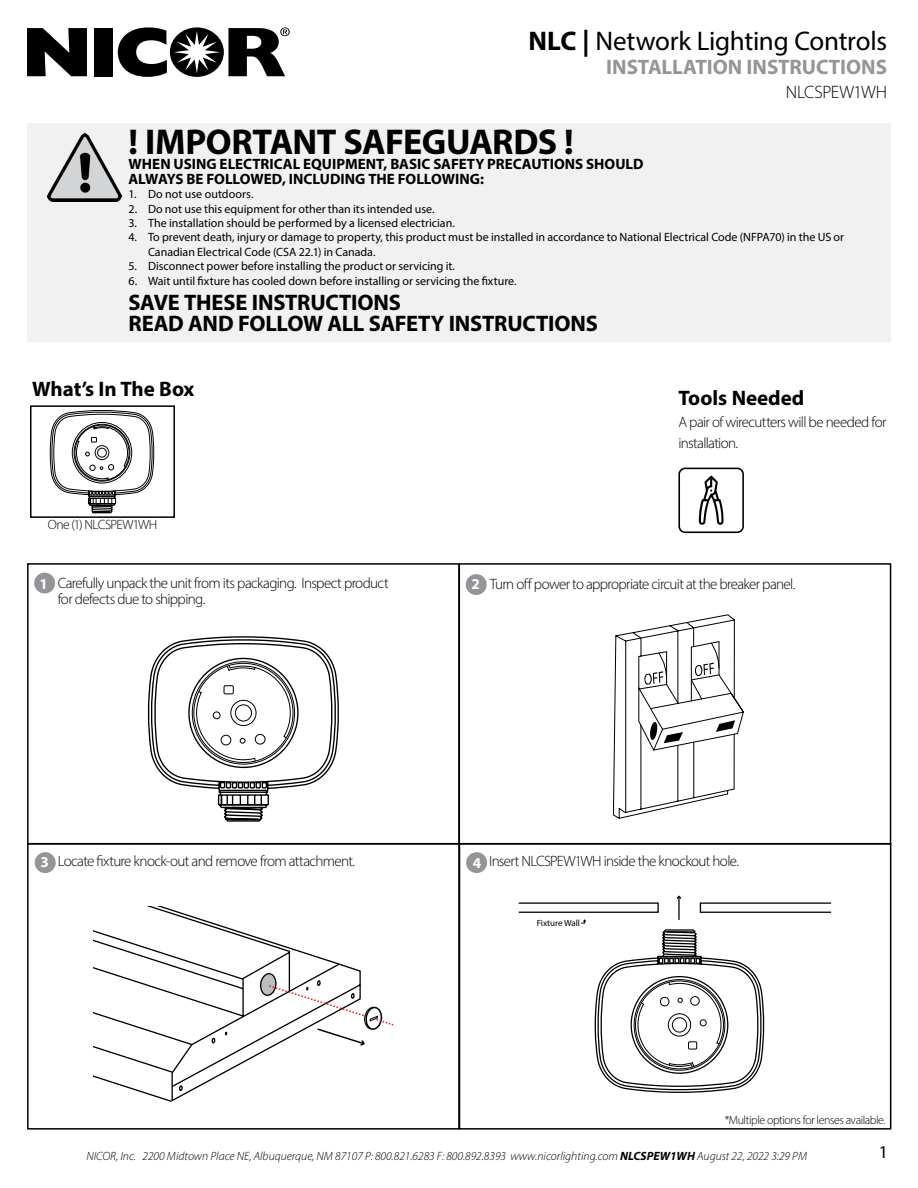
<style>
.page{position:relative;width:918px;height:1188px;background:#fff}
.page>*{position:absolute;margin:0;border:0;box-sizing:border-box;transform-origin:0 0}
.t1{font:700 36px "Myriad Pro";letter-spacing:-.015em;color:#000}
.t2{font:27px "Myriad Pro";letter-spacing:-.01em;color:#000}
.t3{font:700 22.5px/21px "Myriad Pro";letter-spacing:-.01em;color:#000}
.t4{font:700 21px "Myriad Pro";color:#000}
.t5{font:700 21px "Myriad Pro";letter-spacing:-.005em;color:#939598}
.t6{font:300 18px "Myriad Pro";letter-spacing:-.025em;color:#000}
.t7{font:18px "Myriad Pro";color:#000}
.t8{font:700 15.15px "Myriad Pro";color:#fff}
.t9{font:300 15px/21.3px "Myriad Pro";letter-spacing:-.045em;color:#000}
.t10{font:700 15px/15px "Myriad Pro";color:#000}
.t11{font:300 13.5px "Myriad Pro";letter-spacing:-.04em;color:#000}
.t12{font:12px/14.4px "Myriad Pro";color:#000}
.t13{font:italic 300 12px "Myriad Pro";color:#000}
.t14{font:300 12px "Myriad Pro";letter-spacing:-.035em;color:#000}
.t15{font:9px "Myriad Pro";color:#000}
.s1{font-weight:700}
.s2{font-weight:700;font-size:15.15px;color:#fff}
</style>
<div class="page">
<svg style="left:118px;top:27px;width:49px;height:50px"></svg>
<div style="left:94px;top:28px;width:19px;height:48px;background:#000"></div>
<svg style="left:27px;top:28px;width:60px;height:48px"></svg>
<svg style="left:170px;top:27px;width:54px;height:50px"></svg>
<svg style="left:174px;top:31px;width:46px;height:42px"></svg>
<svg style="left:228px;top:27px;width:62px;height:49px"></svg>
<div style="left:30px;top:405px;width:145px;height:113px;border:2px solid #000"></div>
<div style="left:459px;top:563px;width:432px;height:282px;border:2px solid #000"></div>
<div style="left:466px;top:574px;width:21px;height:21px;background:#939598;border-radius:50%"></div>
<div style="left:34px;top:573px;width:21px;height:21px;background:#939598;border-radius:50%"></div>
<div style="left:27px;top:563px;width:433px;height:282px;border:2px solid #000"></div>
<div style="left:27px;top:843px;width:433px;height:287px;border:2px solid #000"></div>
<div style="left:459px;top:843px;width:432px;height:287px;border:2px solid #000"></div>
<div style="left:35px;top:852px;width:21px;height:21px;background:#939598;border-radius:50%"></div>
<div style="left:466px;top:852px;width:21px;height:21px;background:#939598;border-radius:50%"></div>
<div style="left:678px;top:468px;width:66px;height:65px;border:2px solid #000;border-radius:6px"></div>
<svg style="left:699px;top:476px;width:24px;height:49px"></svg>
<svg style="left:612px;top:614px;width:132px;height:205px"></svg>
<svg style="left:94px;top:906px;width:299px;height:196px"></svg>
<svg style="left:148px;top:636px;width:191px;height:186px"></svg>
<svg style="left:50px;top:410px;width:104px;height:104px"></svg>
<div style="left:27px;top:123px;width:864px;height:218px;background:#f1f1f2"></div>
<img style="left:47px;top:133px;width:75px;height:69px">
<svg style="left:518px;top:895px;width:314px;height:198px"></svg>
<h2 class="t2" style="left:529px;top:25px;width:360px"><span class="s1">NLC |</span> Network Lighting Controls</h2>
<h3 class="t5" style="left:606px;top:54px;width:282px">INSTALLATION INSTRUCTIONS</h3>
<h3 class="t6" style="left:786px;top:82px;width:103px">NLCSPEW1WH</h3>
<h1 class="t1" style="left:129px;top:118px;width:447px">! IMPORTANT SAFEGUARDS !</h1>
<p class="t10" style="left:129px;top:156px;width:517px">WHEN USING ELECTRICAL EQUIPMENT, BASIC SAFETY PRECAUTIONS SHOULD<br>ALWAYS BE FOLLOWED, INCLUDING THE FOLLOWING:</p>
<p class="t12" style="left:129px;top:187px;width:127px">1. Do not use outdoors.</p>
<p class="t12" style="left:129px;top:201px;width:308px">2. Do not use this equipment for other than its intended use.</p>
<p class="t12" style="left:129px;top:216px;width:328px">3. The installation should be performed by a licensed electrician.</p>
<p class="t12" style="left:148px;top:230px;width:698px;text-indent:-20px">4. To prevent death, injury or damage to property, this product must be installed in accordance to National Electrical Code (NFPA70) in the US or<br>Canadian Electrical Code (CSA 22.1) in Canada.</p>
<p class="t12" style="left:129px;top:259px;width:328px">5. Disconnect power before installing the product or servicing it.</p>
<p class="t12" style="left:129px;top:273px;width:390px">6. Wait until fixture has cooled down before installing or servicing the fixture.</p>
<h3 class="t3" style="left:129px;top:291px;width:471px">SAVE THESE INSTRUCTIONS<br>READ AND FOLLOW ALL SAFETY INSTRUCTIONS</h3>
<h3 class="t4" style="left:32px;top:376px;width:164px">What’s In The Box</h3>
<p class="t11" style="left:48px;top:517px;width:111px">One (1) NLCSPEW1WH</p>
<h3 class="t4" style="left:678px;top:384px;width:127px">Tools Needed</h3>
<p class="t9" style="left:678px;top:411px;width:210px">A pair of wirecutters will be needed for installation.</p>
<p class="t9" style="left:58px;top:574px;width:332px;line-height:16.5px">Carefully unpack the unit from its packaging. Inspect product for defects due to shipping.</p>
<p class="t8" style="left:40px;top:574px;width:10px">1</p>
<p class="t9" style="left:490px;top:573px;width:307px">Turn off power to appropriate circuit at the breaker panel.</p>
<p class="t8" style="left:472px;top:574px;width:10px">2</p>
<p class="t8" style="left:40px;top:852px;width:10px">3</p>
<p class="t9" style="left:58px;top:850px;width:299px">Locate fixture knock-out and remove from attachment.</p>
<p class="t9" style="left:473px;top:850px;width:268px"><span class="s2">4</span> Insert NLCSPEW1WH inside the knockout hole.</p>
<p class="t15" style="left:537px;top:917px;width:45px">Fixture Wall</p>
<p class="t14" style="left:725px;top:1113px;width:162px">*Multiple options for lenses available.</p>
<p class="t13" style="left:86px;top:1149px;width:722px">NICOR, Inc. 2200 Midtown Place NE, Albuquerque, NM 87107 P: 800.821.6283 F: 800.892.8393 www.nicorlighting.com <span class="s1">NLCSPEW1WH</span> August 22, 2022 3:29 PM</p>
<h3 class="t7" style="left:879px;top:1141px;width:11px">1</h3>
</div>
